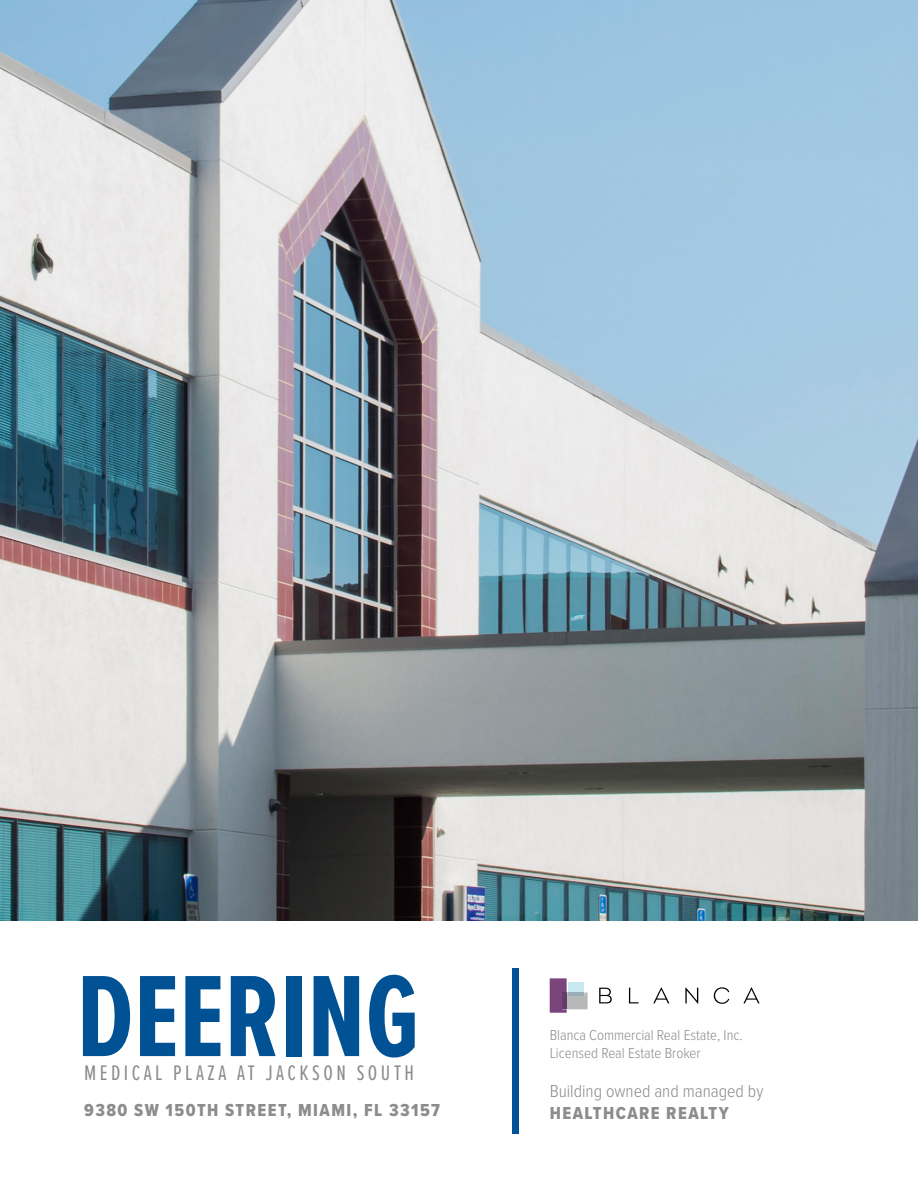
<style>
.page{position:relative;width:918px;height:1188px;background:#fff}
.page>*{position:absolute;margin:0;border:0;box-sizing:border-box;transform-origin:0 0}
.t1{font:700 120px "Proxima Nova Ex Cn";color:#005295}
.t2{font:21.9px "Proxima Nova Ex Cn";letter-spacing:.16em;color:#8a8c8e}
.t3{font:18px "Proxima Nova Cond Extrabld";letter-spacing:.08em;color:#8a8c8e}
.t4{font:300 18px "Proxima Nova Cond";color:#8a8c8e}
.t5{font:300 15px/18px "Proxima Nova Cond";color:#8a8c8e}
</style>
<div class="page">
<img style="left:0;top:0;width:918px;height:920px">
<div style="left:512px;top:969px;width:6px;height:165px;background:#005295"></div>
<svg style="left:599px;top:988px;width:13px;height:15px"></svg>
<svg style="left:629px;top:988px;width:10px;height:15px"></svg>
<svg style="left:653px;top:987px;width:16px;height:16px"></svg>
<svg style="left:685px;top:987px;width:13px;height:17px"></svg>
<svg style="left:714px;top:987px;width:15px;height:17px"></svg>
<svg style="left:743px;top:987px;width:17px;height:16px"></svg>
<svg style="left:550px;top:978px;width:38px;height:35px"></svg>
<div style="left:562px;top:992px;width:5px;height:17px;background:#643a67"></div>
<hr style="left:569px;top:992px;width:15px;height:4px;background:#96aeb4">
<h1 class="t1" style="left:77px;top:929px;width:345px">DEERING</h1>
<h2 class="t2" style="left:84px;top:1057px;width:331px">MEDICAL PLAZA AT JACKSON SOUTH</h2>
<p class="t3" style="left:84px;top:1097px;width:357px">9380 SW 150TH STREET, MIAMI, FL 33157</p>
<p class="t5" style="left:550px;top:1025px;width:194px">Blanca Commercial Real Estate, Inc.<br>Licensed Real Estate Broker</p>
<p class="t4" style="left:550px;top:1078px;width:215px">Building owned and managed by</p>
<p class="t3" style="left:550px;top:1099px;width:180px">HEALTHCARE REALTY</p>
</div>
